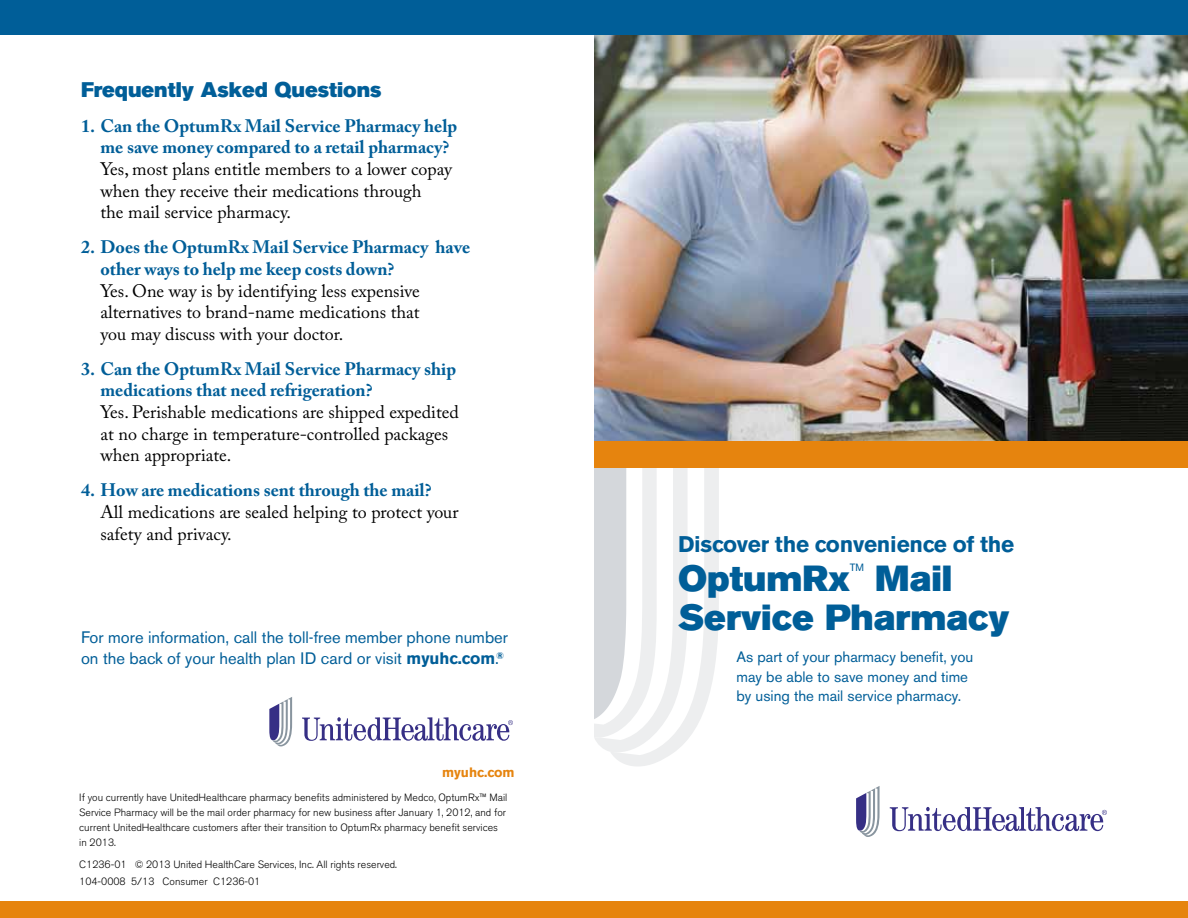
<style>
.page{position:relative;width:1188px;height:918px;background:#fff}
.page>*{position:absolute;margin:0;border:0;box-sizing:border-box;transform-origin:0 0}
.t1{font:36px/39px "Akzidenz Grotesk BE Super";color:#005e98}
.t2{font:700 22.5px "Akzidenz Grotesk BE";letter-spacing:-.01em;color:#005e98}
.t3{font:21px "Akzidenz Grotesk BE Super";color:#005e98}
.t4{font:18px/21.6px "Adobe Caslon Pro";color:#000}
.t5{font:700 18px/21.6px "Adobe Caslon Pro";color:#005e98}
.t6{font:16.5px/21px "Akzidenz Grotesk BE";color:#005e98}
.t7{font:15px/19.5px "Akzidenz Grotesk BE";color:#005e98}
.t8{font:700 13.5px "Akzidenz Grotesk BE";color:#e6840e}
.t9{font:300 10.5px/15px "Akzidenz Grotesk BE";color:#000}
.t10{font:10.5px "Akzidenz Grotesk BE";color:#005e98}
.s1{font-weight:700}
</style>
<div class="page">
<img style="left:594px;top:34px;width:594px;height:407px">
<svg style="left:594px;top:468px;width:125px;height:298px"></svg>
<svg style="left:302px;top:717px;width:211px;height:24px"></svg>
<svg style="left:269px;top:697px;width:23px;height:49px"></svg>
<svg style="left:890px;top:807px;width:217px;height:24px"></svg>
<svg style="left:856px;top:786px;width:24px;height:51px"></svg>
<div style="left:0;top:0;width:1188px;height:34px;background:#005e98"></div>
<div style="left:594px;top:441px;width:594px;height:27px;background:#e6840e"></div>
<div style="left:0;top:901px;width:1188px;height:17px;background:#e6840e"></div>
<p class="t3" style="left:81px;top:77px;width:302px">Frequently Asked Questions</p>
<p class="t5" style="left:100px;top:115px;width:358px;text-indent:-19px">1. Can the OptumRx Mail Service Pharmacy help me save money compared to a retail pharmacy?</p>
<p class="t4" style="left:100px;top:158px;width:353px">Yes, most plans entitle members to a lower copay when they receive their medications through<br>the mail service pharmacy.</p>
<p class="t5" style="left:100px;top:236px;width:371px;text-indent:-19px">2. Does the OptumRx Mail Service Pharmacy have other ways to help me keep costs down?</p>
<p class="t4" style="left:100px;top:280px;width:321px;text-align:justify">Yes. One way is by identifying less expensive alternatives to brand-name medications that you may discuss with your doctor.</p>
<p class="t5" style="left:100px;top:358px;width:357px;text-indent:-19px">3. Can the OptumRx Mail Service Pharmacy ship medications that need refrigeration?</p>
<p class="t4" style="left:100px;top:401px;width:360px">Yes. Perishable medications are shipped expedited at no charge in temperature-controlled packages when appropriate.</p>
<p class="t5" style="left:81px;top:479px;width:352px">4. How are medications sent through the mail?</p>
<p class="t4" style="left:100px;top:501px;width:360px">All medications are sealed helping to protect your safety and privacy.</p>
<p class="t6" style="left:81px;top:627px;width:429px">For more information, call the toll-free member phone number on the back of your health plan ID card or visit <span class="s1">myuhc.com</span>.<sup>®</sup></p>
<p class="t8" style="left:442px;top:764px;width:74px">myuhc.com</p>
<p class="t9" style="left:79px;top:790px;width:430px">If you currently have UnitedHealthcare pharmacy benefits administered by Medco, OptumRx™ Mail Service Pharmacy will be the mail order pharmacy for new business after January 1, 2012, and for current UnitedHealthcare customers after their transition to OptumRx pharmacy benefit services in 2013.</p>
<p class="t9" style="left:79px;top:856px;width:319px;line-height:17.2px">C1236-01 © 2013 United HealthCare Services, Inc. All rights reserved.<br>104-0008 5/13 Consumer C1236-01</p>
<p class="t2" style="left:678px;top:531px;width:338px">Discover the convenience of the</p>
<h1 class="t1" style="left:678px;top:559px;width:173px">OptumRx</h1>
<p class="t10" style="left:850px;top:562px;width:16px">TM</p>
<h1 class="t1" style="left:678px;top:559px;width:333px;text-indent:197px">Mail<br>Service Pharmacy</h1>
<p class="t7" style="left:737px;top:647px;width:238px">As part of your pharmacy benefit, you may be able to save money and time by using the mail service pharmacy.</p>
</div>
